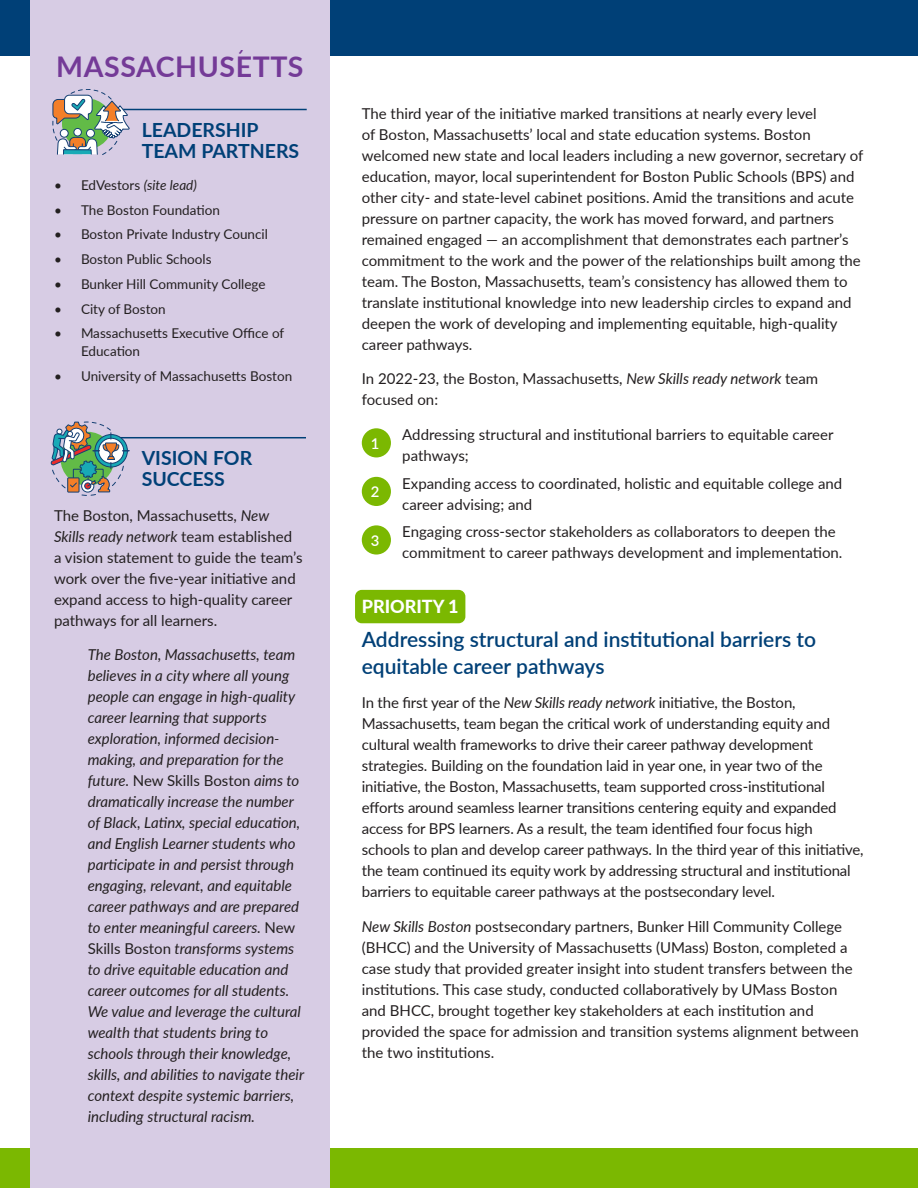
<style>
.page{position:relative;width:918px;height:1188px;background:#fff}
.page>*{position:absolute;margin:0;border:0;box-sizing:border-box;transform-origin:0 0}
.Body{font:700 28.5px "Lato";letter-spacing:.02em;color:#743a97}
.Priority_headline{font:600 21px/27px "Lato";color:#004077}
.Body-2{font:700 19.5px/21px "Lato";color:#004077}
.Priority_number{font:800 18px "Lato";color:#fff}
.Body-3{font:15px/21px "Lato";color:#231f20}
.Body-4{font:italic 15px/21px "Lato";color:#231f20}
.Priority_body_text{font:15px/21px "Lato";color:#231f20}
.Body-5{font:600 14.85px "Lato";color:#fff}
.t1{font:13.5px/18px "Lato";color:#231f20}
.s1{font-style:italic}
.s2{font-style:normal}
</style>
<div class="page">
<div style="left:0;top:0;width:918px;height:56px;background:#004077"></div>
<div style="left:0;top:1148px;width:918px;height:40px;background:#7bb801"></div>
<div style="left:30px;top:0;width:300px;height:1188px;background:#d7cce4"></div>
<hr style="left:54px;top:109px;width:253px;height:1px;background:#004077">
<hr style="left:54px;top:437px;width:252px;height:1px;background:#004077">
<svg style="left:52px;top:89px;width:78px;height:66px"></svg>
<hr style="left:63px;top:150px;width:28px;height:4px;background:#18aab6">
<div style="left:63px;top:149px;width:29px;height:6px;border:1px solid #143f73"></div>
<div style="left:74px;top:128px;width:7px;height:8px;background:#fff;border-radius:50%"></div>
<div style="left:74px;top:128px;width:8px;height:8px;border:1px solid #143f73;border-radius:50%"></div>
<svg style="left:51px;top:422px;width:78px;height:74px"></svg>
<div style="left:355px;top:590px;width:110px;height:33px;background:#7bb801;border-radius:7px"></div>
<div style="left:362px;top:477px;width:29px;height:29px;background:#7bb801;border-radius:50%"></div>
<div style="left:362px;top:428px;width:29px;height:29px;background:#7bb801;border-radius:50%"></div>
<div style="left:362px;top:525px;width:29px;height:30px;background:#7bb801;border-radius:50%"></div>
<p class="Body" style="left:56px;top:46px;width:249px">MASSACHUSETTS</p>
<p class="Body-2" style="left:142px;top:119px;width:159px">LEADERSHIP<br>TEAM PARTNERS</p>
<p class="t1" style="left:54px;top:175px;width:144px">• EdVestors <span class="s1">(site lead)</span></p>
<p class="t1" style="left:54px;top:200px;width:167px">• The Boston Foundation</p>
<p class="t1" style="left:54px;top:225px;width:215px">• Boston Private Industry Council</p>
<p class="t1" style="left:54px;top:250px;width:159px">• Boston Public Schools</p>
<p class="t1" style="left:54px;top:274px;width:213px">• Bunker Hill Community College</p>
<p class="t1" style="left:54px;top:299px;width:113px">• City of Boston</p>
<p class="t1" style="left:81px;top:324px;width:205px;text-indent:-27px">• Massachusetts Executive Office of<br>Education</p>
<p class="t1" style="left:54px;top:367px;width:240px">• University of Massachusetts Boston</p>
<p class="Body-2" style="left:142px;top:447px;width:112px">VISION FOR<br>SUCCESS</p>
<p class="Body-3" style="left:54px;top:504px;width:250px">The Boston, Massachusetts, <span class="s1">New Skills ready network</span> team established a vision statement to guide the team’s work over the five-year initiative and expand access to high-quality career pathways for all learners.</p>
<p class="Body-4" style="left:88px;top:644px;width:218px">The Boston, Massachusetts, team believes in a city where all young people can engage in high-quality career learning that supports exploration, informed decision&shy;making, and preparation for the future. <span class="s2">New Skills Boston</span> aims to dramatically increase the number of Black, Latinx, special education, and English Learner students who participate in and persist through engaging, relevant, and equitable career pathways and are prepared to enter meaningful careers. <span class="s2">New Skills Boston</span> transforms systems to drive equitable education and career outcomes for all students.<br>We value and leverage the cultural wealth that students bring to schools through their knowledge, skills, and abilities to navigate their context despite systemic barriers, including structural racism.</p>
<p class="Body-3" style="left:362px;top:102px;width:503px">The third year of the initiative marked transitions at nearly every level<br>of Boston, Massachusetts’ local and state education systems. Boston welcomed new state and local leaders including a new governor, secretary of education, mayor, local superintendent for Boston Public Schools (BPS) and other city- and state-level cabinet positions. Amid the transitions and acute pressure on partner capacity, the work has moved forward, and partners remained engaged — an accomplishment that demonstrates each partner’s commitment to the work and the power of the relationships built among the team. The Boston, Massachusetts, team’s consistency has allowed them to translate institutional knowledge into new leadership circles to expand and deepen the work of developing and implementing equitable, high-quality career pathways.</p>
<p class="Body-3" style="left:362px;top:368px;width:458px">In 2022-23, the Boston, Massachusetts, <span class="s1">New Skills ready network</span> team focused on:</p>
<p class="Priority_body_text" style="left:402px;top:423px;width:433px">Addressing structural and institutional barriers to equitable career pathways;</p>
<p class="Priority_body_text" style="left:402px;top:472px;width:441px">Expanding access to coordinated, holistic and equitable college and career advising; and</p>
<p class="Priority_body_text" style="left:402px;top:521px;width:442px">Engaging cross-sector stakeholders as collaborators to deepen the commitment to career pathways development and implementation.</p>
<p class="Priority_number" style="left:362px;top:593px;width:98px">PRIORITY 1</p>
<p class="Priority_headline" style="left:362px;top:625px;width:456px">Addressing structural and institutional barriers to equitable career pathways</p>
<p class="Body-3" style="left:362px;top:692px;width:503px">In the first year of the <span class="s1">New Skills ready network</span> initiative, the Boston, Massachusetts, team began the critical work of understanding equity and cultural wealth frameworks to drive their career pathway development strategies. Building on the foundation laid in year one, in year two of the initiative, the Boston, Massachusetts, team supported cross-institutional efforts around seamless learner transitions centering equity and expanded access for BPS learners. As a result, the team identified four focus high schools to plan and develop career pathways. In the third year of this initiative, the team continued its equity work by addressing structural and institutional barriers to equitable career pathways at the postsecondary level.</p>
<p class="Body-3" style="left:362px;top:915px;width:499px"><span class="s1">New Skills Boston</span> postsecondary partners, Bunker Hill Community College (BHCC) and the University of Massachusetts (UMass) Boston, completed a case study that provided greater insight into student transfers between the institutions. This case study, conducted collaboratively by UMass Boston and BHCC, brought together key stakeholders at each institution and provided the space for admission and transition systems alignment between the two institutions.</p>
<p class="Body-5" style="left:371px;top:433px;width:10px">1</p>
<p class="Body-5" style="left:371px;top:481px;width:10px">2</p>
<p class="Body-5" style="left:371px;top:530px;width:10px">3</p>
</div>
